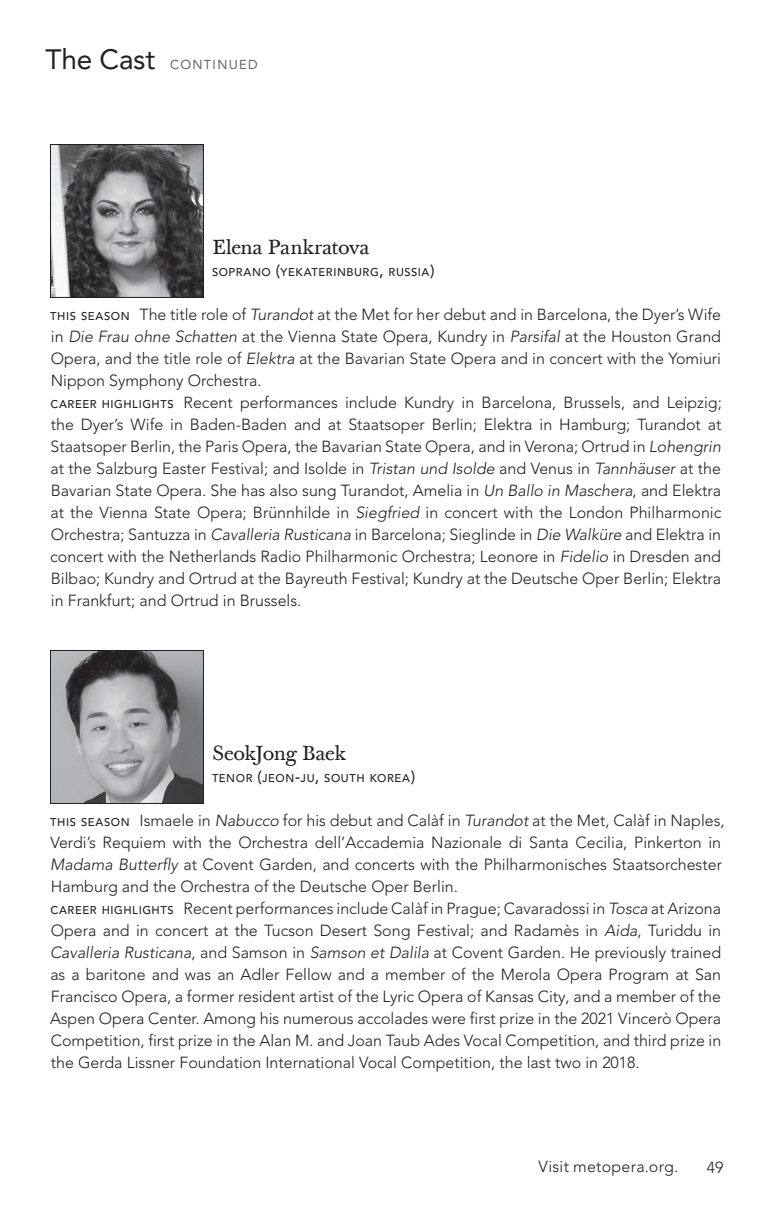
<style>
.page{position:relative;width:774px;height:1224px;background:#fff}
.page>*{position:absolute;margin:0;border:0;box-sizing:border-box;transform-origin:0 0}
.t1{font:20px "Baskerville Ten";letter-spacing:-.02em;color:#231f20}
.t2{font:300 16px/22px "Avenir LT Pro";color:#231f20}
.t3{font:300 16px "Avenir LT Pro";letter-spacing:.02em;color:#231f20}
.t4{font:13px "Avenir LT Pro";letter-spacing:.1em;color:#636366}
.t5{font:500 11.2px "Avenir LT Pro";letter-spacing:.05em;color:#231f20}
.s1{font-size:28px;color:#231f20}
.s2{font-size:16px}
.s3{font-weight:500;font-size:11.2px}
.s4{font-style:italic}
</style>
<div class="page">
<img style="left:52px;top:652px;width:150px;height:150px">
<div style="left:50px;top:650px;width:154px;height:154px;border:1px solid #231f20"></div>
<img style="left:52px;top:146px;width:150px;height:150px">
<div style="left:50px;top:144px;width:154px;height:154px;border:1px solid #231f20"></div>
<p class="t4" style="left:46px;top:57px;width:214px"><span class="s1">The Cast</span> CONTINUED</p>
<p class="t1" style="left:212px;top:235px;width:159px">Elena Pankratova</p>
<p class="t5" style="left:212px;top:265px;width:224px">SOPRANO <span class="s2">(</span>YEKATERINBURG<span class="s2">,</span> RUSSIA<span class="s2">)</span></p>
<p class="t2" style="left:50px;top:304px;width:673px"><span class="s3">THIS SEASON</span> The title role of <span class="s4">Turandot</span> at the Met for her debut and in Barcelona, the Dyer’s Wife in <span class="s4">Die Frau ohne Schatten</span> at the Vienna State Opera, Kundry in <span class="s4">Parsifal</span> at the Houston Grand Opera, and the title role of <span class="s4">Elektra</span> at the Bavarian State Opera and in concert with the Yomiuri Nippon Symphony Orchestra.<br><span class="s3">CAREER HIGHLIGHTS</span> Recent performances include Kundry in Barcelona, Brussels, and Leipzig; the Dyer’s Wife in Baden-Baden and at Staatsoper Berlin; Elektra in Hamburg; Turandot at Staatsoper Berlin, the Paris Opera, the Bavarian State Opera, and in Verona; Ortrud in <span class="s4">Lohengrin </span>at the Salzburg Easter Festival; and Isolde in <span class="s4">Tristan und Isolde</span> and Venus in <span class="s4">Tannhäuser</span> at the Bavarian State Opera. She has also sung Turandot, Amelia in <span class="s4">Un Ballo in Maschera</span>, and Elektra at the Vienna State Opera; Brünnhilde in <span class="s4">Siegfried</span> in concert with the London Philharmonic Orchestra; Santuzza in <span class="s4">Cavalleria Rusticana</span> in Barcelona; Sieglinde in <span class="s4">Die Walküre</span> and Elektra in concert with the Netherlands Radio Philharmonic Orchestra; Leonore in <span class="s4">Fidelio</span> in Dresden and Bilbao; Kundry and Ortrud at the Bayreuth Festival; Kundry at the Deutsche Oper Berlin; Elektra in Frankfurt; and Ortrud in Brussels.</p>
<p class="t1" style="left:212px;top:741px;width:136px">SeokJong Baek</p>
<p class="t5" style="left:212px;top:771px;width:205px">TENOR <span class="s2">(</span>JEON<span class="s2">-</span>JU<span class="s2">,</span> SOUTH KOREA<span class="s2">)</span></p>
<p class="t2" style="left:50px;top:810px;width:676px"><span class="s3">THIS SEASON</span> Ismaele in <span class="s4">Nabucco</span> for his debut and Calàf in <span class="s4">Turandot</span> at the Met, Calàf in Naples, Verdi’s Requiem with the Orchestra dell’Accademia Nazionale di Santa Cecilia, Pinkerton in <span class="s4">Madama Butterfly</span> at Covent Garden, and concerts with the Philharmonisches Staatsorchester Hamburg and the Orchestra of the Deutsche Oper Berlin.<br><span class="s3">CAREER HIGHLIGHTS</span> Recent performances include Calàf in Prague; Cavaradossi in <span class="s4">Tosca</span> at Arizona Opera and in concert at the Tucson Desert Song Festival; and Radamès in <span class="s4">Aida</span>, Turiddu in <span class="s4">Cavalleria Rusticana</span>, and Samson in <span class="s4">Samson et Dalila</span> at Covent Garden. He previously trained as a baritone and was an Adler Fellow and a member of the Merola Opera Program at San Francisco Opera, a former resident artist of the Lyric Opera of Kansas City, and a member of the Aspen Opera Center. Among his numerous accolades were first prize in the 2021 Vincerò Opera Competition, first prize in the Alan M. and Joan Taub Ades Vocal Competition, and third prize in the Gerda Lissner Foundation International Vocal Competition, the last two in 2018.</p>
<p class="t3" style="left:538px;top:1157px;width:141px">Visit metopera.org.</p>
<p class="t2" style="left:707px;top:1156px;width:18px">49</p>
</div>
